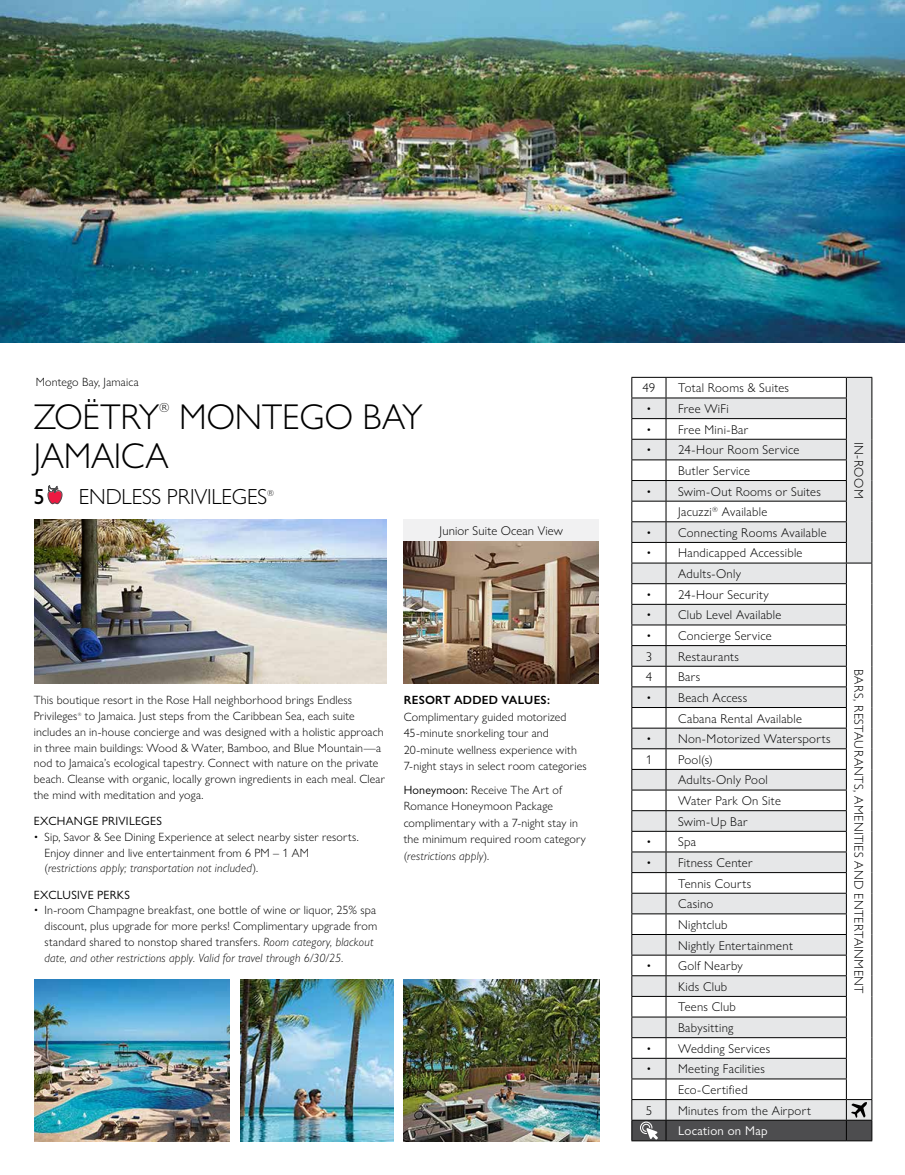
<style>
.page{position:relative;width:905px;height:1175px;background:#fff}
.page>*{position:absolute;margin:0;border:0;box-sizing:border-box;transform-origin:0 0}
.t1{font:300 36px "Gill Sans Nova";letter-spacing:-.01em;color:#000}
.t2{font:300 21.9px "Gill Sans Nova";letter-spacing:-.01em;color:#000}
.t3{font:500 21.9px "Gill Sans Nova";color:#000}
.t4{font:300 13.05px "Gill Sans Nova";color:#000}
.t5{font:300 12.75px/20.7px "Gill Sans Nova";letter-spacing:.025em;color:#000}
.t6{font:12.75px "Gill Sans Nova";letter-spacing:.02em;color:#fff}
.t7{font:300 12px/15.8px "Gill Sans Nova";letter-spacing:.015em;color:#000}
.t8{font:12px "Gill Sans Nova";letter-spacing:.025em;color:#000}
.t9{font:600 12px "Gill Sans Nova";letter-spacing:.025em;color:#000}
.t10{font:300 8.7px "Gill Sans Nova";color:#000}
.t11{font:300 4.8px "Gill Sans Nova";color:#000}
.s1{font-style:italic}
.s2{font-weight:400}
</style>
<div class="page">
<svg style="left:631px;top:377px;width:241px;height:764px"></svg>
<img style="left:1px;top:0;width:903px;height:342px">
<img style="left:404px;top:979px;width:195px;height:162px">
<img style="left:34px;top:979px;width:195px;height:162px">
<img style="left:240px;top:979px;width:153px;height:162px">
<img style="left:34px;top:519px;width:352px;height:164px">
<img style="left:404px;top:540px;width:194px;height:143px">
<div style="left:404px;top:519px;width:195px;height:21px;background:#f1f1f2"></div>
<img style="left:0;top:0;width:1px;height:342px">
<p class="t7" style="left:36px;top:373px;width:104px">Montego Bay, Jamaica</p>
<h1 class="t1" style="left:34px;top:394px;width:127px">ZOËTRY</h1>
<p class="t4" style="left:159px;top:400px;width:12px">®</p>
<h1 class="t1" style="left:179px;top:394px;width:245px">MONTEGO BAY</h1>
<h1 class="t1" style="left:34px;top:433px;width:136px">JAMAICA</h1>
<h2 class="t3" style="left:34px;top:483px;width:12px">5</h2>
<h2 class="t2" style="left:79px;top:483px;width:190px">ENDLESS PRIVILEGES</h2>
<p class="t10" style="left:267px;top:488px;width:8px">®</p>
<p class="t5" style="left:439px;top:520px;width:125px">Junior Suite Ocean View</p>
<p class="t7" style="left:34px;top:692px;width:320px">This boutique resort in the Rose Hall neighborhood brings Endless<br>Privileges</p>
<p class="t7" style="left:34px;top:708px;width:353px;text-indent:51px">to Jamaica. Just steps from the Caribbean Sea, each suite includes an in-house concierge and was designed with a holistic approach in three main buildings: Wood &amp; Water, Bamboo, and Blue Mountain—a nod to Jamaica’s ecological tapestry. Connect with nature on the private beach. Cleanse with organic, locally grown ingredients in each meal. Clear the mind with meditation and yoga.</p>
<p class="t8" style="left:34px;top:813px;width:130px">EXCHANGE PRIVILEGES</p>
<p class="t7" style="left:45px;top:829px;width:315px;text-indent:-11px">• Sip, Savor &amp; See Dining Experience at select nearby sister resorts.<br>Enjoy dinner and live entertainment from 6 PM – 1 AM (<span class="s1">restrictions apply; transportation not included</span>).</p>
<p class="t8" style="left:34px;top:887px;width:98px">EXCLUSIVE PERKS</p>
<p class="t7" style="left:45px;top:902px;width:334px;text-indent:-11px">• In-room Champagne breakfast, one bottle of wine or liquor, 25% spa discount, plus upgrade for more perks! Complimentary upgrade from standard shared to nonstop shared transfers. <span class="s1">Room category, blackout date, and other restrictions apply. Valid for travel through 6/30/25.</span></p>
<p class="t11" style="left:78px;top:711px;width:5px">®</p>
<p class="t9" style="left:404px;top:693px;width:148px">RESORT ADDED VALUES:</p>
<p class="t7" style="left:404px;top:708px;width:184px;line-height:16.5px">Complimentary guided motorized 45-minute snorkeling tour and 20-minute wellness experience with 7-night stays in select room categories</p>
<p class="t7" style="left:404px;top:781px;width:184px;line-height:16.5px"><span class="s2">Honeymoon:</span> Receive The Art of<br>Romance Honeymoon Package complimentary with a 7-night stay in the minimum required room category (<span class="s1">restrictions apply</span>).</p>
<p class="t5" style="left:642px;top:377px;width:14px">49</p>
<p class="t5" style="left:678px;top:377px;width:112px">Total Rooms &amp; Suites</p>
<p class="t5" style="left:646px;top:398px;width:84px">• Free WiFi</p>
<p class="t5" style="left:646px;top:419px;width:103px">• Free Mini-Bar</p>
<p class="t5" style="left:678px;top:439px;width:123px;text-indent:-32px">• 24-Hour Room Service<br>Butler Service</p>
<p class="t5" style="left:678px;top:481px;width:144px;text-indent:-32px">• Swim-Out Rooms or Suites<br>Jacuzzi<sup>®</sup> Available</p>
<p class="t5" style="left:646px;top:522px;width:182px">• Connecting Rooms Available</p>
<p class="t5" style="left:678px;top:542px;width:126px;text-indent:-32px">• Handicapped Accessible<br>Adults-Only</p>
<p class="t5" style="left:646px;top:584px;width:124px">• 24-Hour Security</p>
<p class="t5" style="left:646px;top:604px;width:136px">• Club Level Available</p>
<p class="t5" style="left:645px;top:625px;width:127px">• Concierge Service<br>3</p>
<p class="t5" style="left:678px;top:645px;width:62px">Restaurants</p>
<p class="t5" style="left:645px;top:666px;width:8px">4</p>
<p class="t5" style="left:678px;top:666px;width:24px">Bars</p>
<p class="t5" style="left:678px;top:687px;width:125px;text-indent:-32px">• Beach Access<br>Cabana Rental Available</p>
<p class="t5" style="left:645px;top:728px;width:186px">• Non-Motorized Watersports<br>1</p>
<p class="t5" style="left:678px;top:749px;width:104px">Pool(s)<br>Adults-Only Pool<br>Water Park On Site<br>Swim-Up Bar</p>
<p class="t5" style="left:646px;top:831px;width:51px">• Spa</p>
<p class="t5" style="left:678px;top:852px;width:116px;text-indent:-32px">• Fitness Center<br>Tennis Courts<br>Casino<br>Nightclub<br>Nightly Entertainment</p>
<p class="t5" style="left:678px;top:955px;width:66px;text-indent:-32px">• Golf Nearby<br>Kids Club<br>Teens Club<br>Babysitting</p>
<p class="t5" style="left:646px;top:1037px;width:125px">• Wedding Services</p>
<p class="t5" style="left:646px;top:1058px;width:120px">• Meeting Facilities</p>
<p class="t5" style="left:678px;top:1079px;width:71px">Eco-Certified</p>
<p class="t5" style="left:645px;top:1099px;width:8px">5</p>
<p class="t5" style="left:678px;top:1099px;width:134px">Minutes from the Airport</p>
<p class="t6" style="left:678px;top:1123px;width:91px">Location on Map</p>
<p class="t5" style="left:869px;top:442px;width:58px;rotate:90deg">IN-ROOM</p>
<p class="t5" style="left:869px;top:669px;width:325px;rotate:90deg">BARS, RESTAURANTS, AMENITIES AND ENTERTAINMENT</p>
</div>
